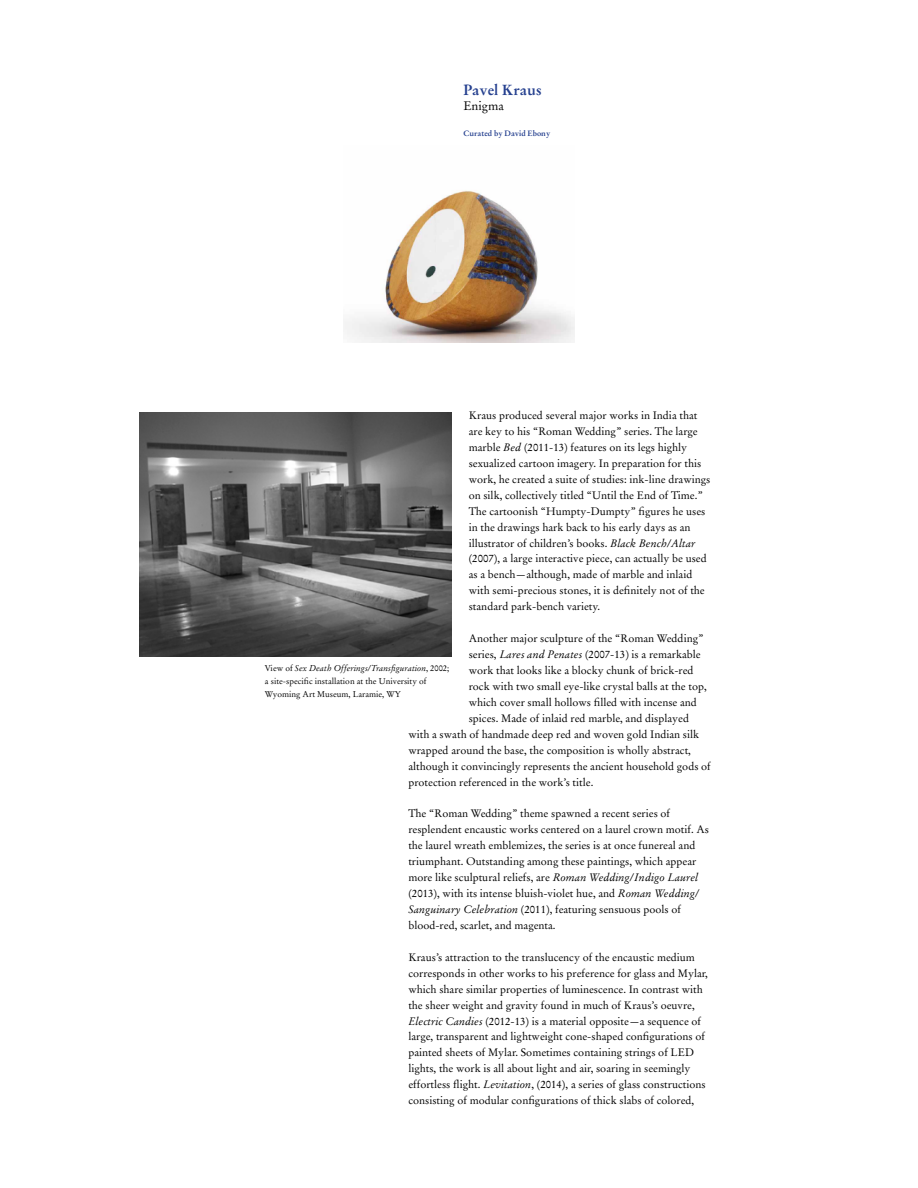
<style>
.page{position:relative;width:918px;height:1188px;background:#fff}
.page>*{position:absolute;margin:0;border:0;box-sizing:border-box;transform-origin:0 0}
.t1{font:700 14.7px "Stempel Garamond";color:#25408f}
.t2{font:12.45px "Stempel Garamond";color:#000}
.t3{font:10.8px/15.9px "Stempel Garamond";color:#000}
.t4{font:8.4px/12.6px "Stempel Garamond";color:#000}
.t5{font:700 7.8px "Stempel Garamond";color:#25408f}
.s1{font-style:italic}
</style>
<div class="page">
<img style="left:344px;top:190px;width:231px;height:152px">
<img style="left:140px;top:412px;width:311px;height:244px">
<h1 class="t1" style="left:463px;top:81px;width:80px">Pavel Kraus</h1>
<p class="t2" style="left:463px;top:99px;width:42px">Enigma</p>
<p class="t5" style="left:463px;top:129px;width:88px">Curated by David Ebony</p>
<p class="t3" style="left:469px;top:407px;width:243px">Kraus produced several major works in India that are key to his “Roman Wedding” series. The large marble <span class="s1">Bed</span> (2011-13) features on its legs highly sexualized cartoon imagery. In preparation for this work, he created a suite of studies: ink-line drawings on silk, collectively titled “Until the End of Time.” The cartoonish “Humpty-Dumpty” figures he uses in the drawings hark back to his early days as an illustrator of children’s books. <span class="s1">Black Bench/Altar </span>(2007), a large interactive piece, can actually be used as a bench—although, made of marble and inlaid with semi-precious stones, it is definitely not of the standard park-bench variety.</p>
<p class="t3" style="left:469px;top:631px;width:236px">Another major sculpture of the “Roman Wedding”</p>
<p class="t3" style="left:469px;top:646px;width:234px">series, <span class="s1">Lares and Penates</span> (2007-13) is a remarkable</p>
<p class="t3" style="left:469px;top:662px;width:226px">work that looks like a blocky chunk of brick-red</p>
<p class="t3" style="left:469px;top:678px;width:240px">rock with two small eye-like crystal balls at the top,</p>
<p class="t3" style="left:469px;top:694px;width:230px">which cover small hollows filled with incense and</p>
<p class="t3" style="left:469px;top:710px;width:222px">spices. Made of inlaid red marble, and displayed</p>
<p class="t3" style="left:408px;top:726px;width:292px">with a swath of handmade deep red and woven gold Indian silk</p>
<p class="t3" style="left:408px;top:742px;width:284px">wrapped around the base, the composition is wholly abstract,</p>
<p class="t3" style="left:408px;top:758px;width:304px">although it convincingly represents the ancient household gods of</p>
<p class="t3" style="left:408px;top:774px;width:187px">protection referenced in the work’s title.</p>
<p class="t3" style="left:408px;top:806px;width:302px">The “Roman Wedding” theme spawned a recent series of resplendent encaustic works centered on a laurel crown motif. As the laurel wreath emblemizes, the series is at once funereal and triumphant. outstanding among these paintings, which appear more like sculptural reliefs, are <span class="s1">Roman Wedding/Indigo Laurel </span>(2013), with its intense bluish-violet hue, and <span class="s1">Roman Wedding/ Sanguinary Celebration</span> (2011), featuring sensuous pools of blood-red, scarlet, and magenta.</p>
<p class="t3" style="left:408px;top:949px;width:301px">Kraus’s attraction to the translucency of the encaustic medium corresponds in other works to his preference for glass and Mylar, which share similar properties of luminescence. In contrast with the sheer weight and gravity found in much of Kraus’s oeuvre, <span class="s1">Electric Candies</span> (2012-13) is a material opposite—a sequence of large, transparent and lightweight cone-shaped configurations of painted sheets of Mylar. Sometimes containing strings of LED lights, the work is all about light and air, soaring in seemingly effortless flight. <span class="s1">Levitation</span>, (2014), a series of glass constructions consisting of modular configurations of thick slabs of colored,</p>
<p class="t4" style="left:265px;top:662px;width:186px">view of <span class="s1">Sex Death Offerings/Transfiguration</span>, 2002; a site-specific installation at the University of<br>Wyoming Art Museum, Laramie, WY</p>
</div>
